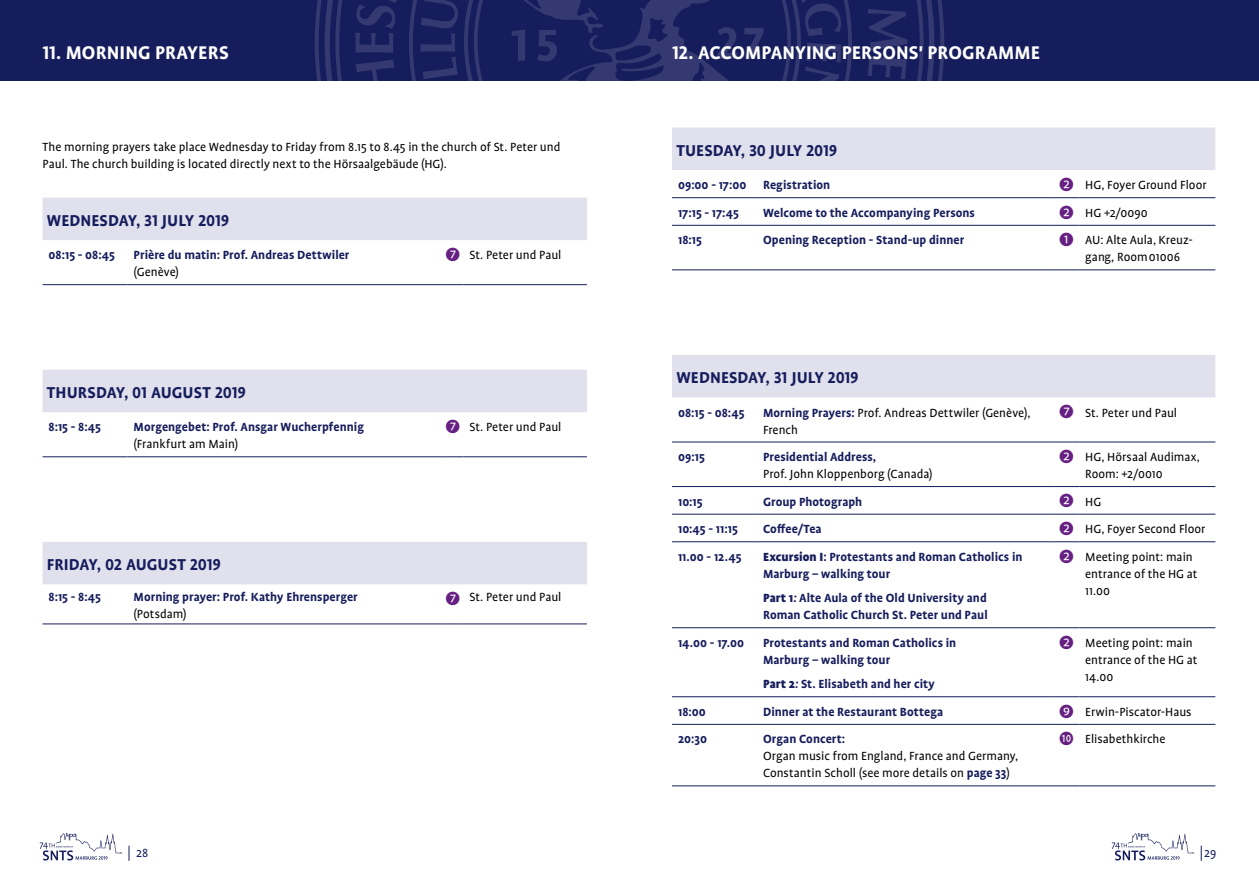
<style>
.page{position:relative;width:1259px;height:893px;background:#fff}
.page>*{position:absolute;margin:0;border:0;box-sizing:border-box;transform-origin:0 0}
.t1{font:700 21px "Profile Pro";letter-spacing:.005em;color:#fff}
.t2{font:700 18px "Profile Pro";color:#161d5c}
.t3{font:13.5px/17px "Profile Pro";color:#000}
.t4{font:700 13.5px/17px "Profile Pro";color:#161d5c}
.t5{font:13.5px "Profile Pro";color:#161d5c}
.s1{font-family:"Koz Go Pr 6 N";font-weight:200;font-size:14.7px;color:#652082}
.s2{font-weight:700;color:#161d5c}
.s3{font-weight:900}
.s4{font-style:italic}
</style>
<div class="page">
<svg style="left:40px;top:833px;width:82px;height:27px"></svg>
<svg style="left:1111px;top:833px;width:83px;height:27px"></svg>
<svg style="left:129px;top:846px;width:1px;height:14px"></svg>
<svg style="left:1201px;top:846px;width:1px;height:14px"></svg>
<div style="left:0;top:0;width:629px;height:81px;background:#161d5c"></div>
<div style="left:629px;top:0;width:630px;height:81px;background:#161d5c"></div>
<svg style="left:315px;top:0;width:629px;height:81px"></svg>
<svg style="left:335px;top:0;width:588px;height:81px"></svg>
<svg style="left:355px;top:59px;width:42px;height:22px"></svg>
<svg style="left:355px;top:0;width:46px;height:53px"></svg>
<svg style="left:867px;top:9px;width:40px;height:70px"></svg>
<svg style="left:409px;top:0;width:443px;height:81px"></svg>
<svg style="left:43px;top:198px;width:544px;height:386px"></svg>
<hr style="left:43px;top:284px;width:85px;height:1px;background:#161d5c">
<hr style="left:128px;top:284px;width:314px;height:1px;background:#161d5c">
<svg style="left:442px;top:284px;width:21px;height:1px"></svg>
<hr style="left:463px;top:284px;width:124px;height:1px;background:#161d5c">
<hr style="left:43px;top:456px;width:85px;height:1px;background:#161d5c">
<hr style="left:128px;top:456px;width:314px;height:1px;background:#161d5c">
<svg style="left:442px;top:456px;width:21px;height:1px"></svg>
<hr style="left:463px;top:456px;width:124px;height:1px;background:#161d5c">
<hr style="left:43px;top:623px;width:85px;height:1px;background:#161d5c">
<hr style="left:128px;top:623px;width:314px;height:1px;background:#161d5c">
<svg style="left:442px;top:623px;width:21px;height:1px"></svg>
<hr style="left:463px;top:623px;width:124px;height:1px;background:#161d5c">
<svg style="left:672px;top:128px;width:543px;height:269px"></svg>
<hr style="left:672px;top:442px;width:85px;height:1px;background:#161d5c">
<hr style="left:757px;top:442px;width:296px;height:1px;background:#161d5c">
<svg style="left:1053px;top:442px;width:26px;height:1px"></svg>
<hr style="left:1079px;top:442px;width:136px;height:1px;background:#161d5c">
<hr style="left:672px;top:486px;width:85px;height:1px;background:#161d5c">
<hr style="left:757px;top:486px;width:296px;height:1px;background:#161d5c">
<svg style="left:1053px;top:486px;width:26px;height:1px"></svg>
<hr style="left:1079px;top:486px;width:136px;height:1px;background:#161d5c">
<hr style="left:672px;top:514px;width:85px;height:1px;background:#161d5c">
<hr style="left:757px;top:514px;width:296px;height:1px;background:#161d5c">
<svg style="left:1053px;top:514px;width:26px;height:1px"></svg>
<hr style="left:1079px;top:514px;width:136px;height:1px;background:#161d5c">
<hr style="left:672px;top:541px;width:85px;height:1px;background:#161d5c">
<hr style="left:757px;top:541px;width:296px;height:1px;background:#161d5c">
<svg style="left:1053px;top:541px;width:26px;height:1px"></svg>
<hr style="left:1079px;top:541px;width:136px;height:1px;background:#161d5c">
<hr style="left:672px;top:197px;width:85px;height:1px;background:#161d5c">
<hr style="left:757px;top:197px;width:296px;height:1px;background:#161d5c">
<svg style="left:1053px;top:197px;width:26px;height:1px"></svg>
<hr style="left:1079px;top:197px;width:136px;height:1px;background:#161d5c">
<hr style="left:672px;top:225px;width:85px;height:1px;background:#161d5c">
<hr style="left:757px;top:225px;width:296px;height:1px;background:#161d5c">
<svg style="left:1053px;top:225px;width:26px;height:1px"></svg>
<hr style="left:1079px;top:225px;width:136px;height:1px;background:#161d5c">
<hr style="left:672px;top:269px;width:85px;height:1px;background:#161d5c">
<hr style="left:757px;top:269px;width:296px;height:1px;background:#161d5c">
<svg style="left:1053px;top:269px;width:26px;height:1px"></svg>
<hr style="left:1079px;top:269px;width:136px;height:1px;background:#161d5c">
<hr style="left:672px;top:696px;width:85px;height:1px;background:#161d5c">
<hr style="left:757px;top:696px;width:296px;height:1px;background:#161d5c">
<svg style="left:1053px;top:696px;width:26px;height:1px"></svg>
<hr style="left:1079px;top:696px;width:136px;height:1px;background:#161d5c">
<hr style="left:672px;top:627px;width:85px;height:1px;background:#161d5c">
<hr style="left:757px;top:627px;width:296px;height:1px;background:#161d5c">
<svg style="left:1053px;top:627px;width:26px;height:1px"></svg>
<hr style="left:1079px;top:627px;width:136px;height:1px;background:#161d5c">
<hr style="left:672px;top:724px;width:85px;height:1px;background:#161d5c">
<hr style="left:757px;top:724px;width:296px;height:1px;background:#161d5c">
<svg style="left:1053px;top:724px;width:26px;height:1px"></svg>
<hr style="left:1079px;top:724px;width:136px;height:1px;background:#161d5c">
<hr style="left:672px;top:785px;width:85px;height:1px;background:#161d5c">
<hr style="left:757px;top:785px;width:296px;height:1px;background:#161d5c">
<svg style="left:1053px;top:785px;width:26px;height:1px"></svg>
<hr style="left:1079px;top:785px;width:136px;height:1px;background:#161d5c">
<h1 class="t1" style="left:43px;top:40px;width:188px">11. MORNING PRAYERS</h1>
<p class="t3" style="left:43px;top:139px;width:519px">The morning prayers take place Wednesday to Friday from 8.15 to 8.45 in the church of St. Peter und<br>Paul. The church building is located directly next to the Hörsaalgebäude (HG).</p>
<h2 class="t2" style="left:47px;top:210px;width:184px">WEDNESDAY, 31 JULY 2019</h2>
<p class="t4" style="left:49px;top:247px;width:68px">08:15 - 08:45</p>
<p class="t4" style="left:134px;top:247px;width:217px">Prière du matin: Prof. Andreas Dettwiler</p>
<p class="t3" style="left:134px;top:264px;width:47px">(Genève)</p>
<h2 class="t2" style="left:47px;top:382px;width:200px">THURSDAY, 01 AUGUST 2019</h2>
<p class="t4" style="left:49px;top:419px;width:54px">8:15 - 8:45</p>
<p class="t4" style="left:134px;top:419px;width:232px">Morgengebet: Prof. Ansgar Wucherpfennig</p>
<p class="t3" style="left:134px;top:436px;width:106px">(Frankfurt am Main)</p>
<h2 class="t2" style="left:47px;top:554px;width:175px">FRIDAY, 02 AUGUST 2019</h2>
<p class="t4" style="left:49px;top:589px;width:54px">8:15 - 8:45</p>
<p class="t4" style="left:134px;top:589px;width:226px">Morning prayer: Prof. Kathy Ehrensperger</p>
<p class="t3" style="left:134px;top:606px;width:55px">(Potsdam)</p>
<p class="t3" style="left:445px;top:247px;width:117px"><span class="s1">❼</span> St. Peter und Paul</p>
<p class="t3" style="left:445px;top:419px;width:117px"><span class="s1">❼</span> St. Peter und Paul</p>
<p class="t3" style="left:445px;top:589px;width:117px"><span class="s1">❼</span> St. Peter und Paul</p>
<h1 class="t1" style="left:672px;top:40px;width:369px">12. ACCOMPANYING PERSONS' PROGRAMME</h1>
<h2 class="t2" style="left:676px;top:140px;width:162px">TUESDAY, 30 JULY 2019</h2>
<p class="t4" style="left:678px;top:177px;width:154px">09:00 - 17:00 Registration</p>
<p class="t3" style="left:1059px;top:177px;width:149px"><span class="s1">❷</span> HG, Foyer Ground Floor</p>
<p class="t4" style="left:678px;top:204px;width:62px">17:15 - 17:45</p>
<p class="t4" style="left:763px;top:204px;width:213px">Welcome to the Accompanying Persons</p>
<p class="t3" style="left:1059px;top:205px;width:90px"><span class="s1">❷</span> HG +2/0090</p>
<p class="t4" style="left:678px;top:232px;width:25px">18:15</p>
<p class="t4" style="left:763px;top:232px;width:203px">Opening Reception - Stand-up dinner</p>
<p class="t3" style="left:1085px;top:232px;width:109px;text-indent:-26px"><span class="s1">❶</span> AU: Alte Aula, Kreuz&shy;gang, Room01006</p>
<h2 class="t2" style="left:676px;top:367px;width:184px">WEDNESDAY, 31 JULY 2019</h2>
<p class="t4" style="left:678px;top:404px;width:68px">08:15 - 08:45</p>
<p class="t3" style="left:763px;top:404px;width:269px"><span class="s2">Morning Prayers:</span> Prof. Andreas Dettwiler (Genève),<br>French</p>
<p class="t3" style="left:1059px;top:404px;width:119px"><span class="s1">❼</span> St. Peter und Paul</p>
<p class="t4" style="left:678px;top:449px;width:28px">09:15</p>
<p class="t4" style="left:763px;top:449px;width:115px">Presidential Address,</p>
<p class="t3" style="left:763px;top:466px;width:171px">Prof. John Kloppenborg (Canada)</p>
<p class="t3" style="left:1085px;top:449px;width:116px;text-indent:-26px"><span class="s1">❷</span> HG, Hörsaal Audimax,<br>Room: +2/0010</p>
<p class="t4" style="left:678px;top:493px;width:26px">10:15</p>
<p class="t4" style="left:763px;top:493px;width:101px">Group Photograph</p>
<p class="t3" style="left:1059px;top:494px;width:44px"><span class="s1">❷</span> HG</p>
<p class="t4" style="left:678px;top:521px;width:61px">10:45 - 11:15</p>
<p class="t4" style="left:763px;top:521px;width:60px">Coffee/Tea</p>
<p class="t3" style="left:1059px;top:521px;width:148px"><span class="s1">❷</span> HG, Foyer Second Floor</p>
<p class="t4" style="left:678px;top:548px;width:65px">11.00 - 12.45</p>
<p class="t4" style="left:763px;top:548px;width:261px"><span class="s3">Excursion I</span>: Protestants and Roman Catholics in<br>Marburg – walking tour</p>
<p class="t4" style="left:763px;top:590px;width:226px"><span class="s3">Part 1</span><span class="s4">:</span> Alte Aula of the Old University and<br>Roman Catholic Church St. Peter und Paul</p>
<p class="t3" style="left:1085px;top:549px;width:114px;text-indent:-26px"><span class="s1">❷</span> Meeting point: main entrance of the HG at<br>11.00</p>
<p class="t4" style="left:678px;top:634px;width:68px">14.00 - 17.00</p>
<p class="t4" style="left:763px;top:634px;width:195px">Protestants and Roman Catholics in<br>Marburg – walking tour</p>
<p class="t4" style="left:763px;top:676px;width:173px"><span class="s3">Part 2</span><span class="s4">:</span> St. Elisabeth and her city</p>
<p class="t3" style="left:1085px;top:635px;width:114px;text-indent:-26px"><span class="s1">❷</span> Meeting point: main entrance of the HG at<br>14.00</p>
<p class="t4" style="left:678px;top:703px;width:29px">18:00</p>
<p class="t4" style="left:763px;top:703px;width:182px">Dinner at the Restaurant Bottega</p>
<p class="t3" style="left:1059px;top:704px;width:134px"><span class="s1">❾</span> Erwin-Piscator-Haus</p>
<p class="t4" style="left:678px;top:731px;width:30px">20:30</p>
<p class="t4" style="left:763px;top:731px;width:84px">Organ Concert:</p>
<p class="t3" style="left:763px;top:748px;width:257px">Organ music from England, France and Germany,<br>Constantin Scholl (see more details on <span class="s2">page 33</span>)</p>
<p class="t3" style="left:1059px;top:731px;width:108px"><span class="s1">❿</span> Elisabethkirche</p>
<p class="t5" style="left:136px;top:845px;width:14px">28</p>
<p class="t5" style="left:1204px;top:845px;width:14px">29</p>
</div>
